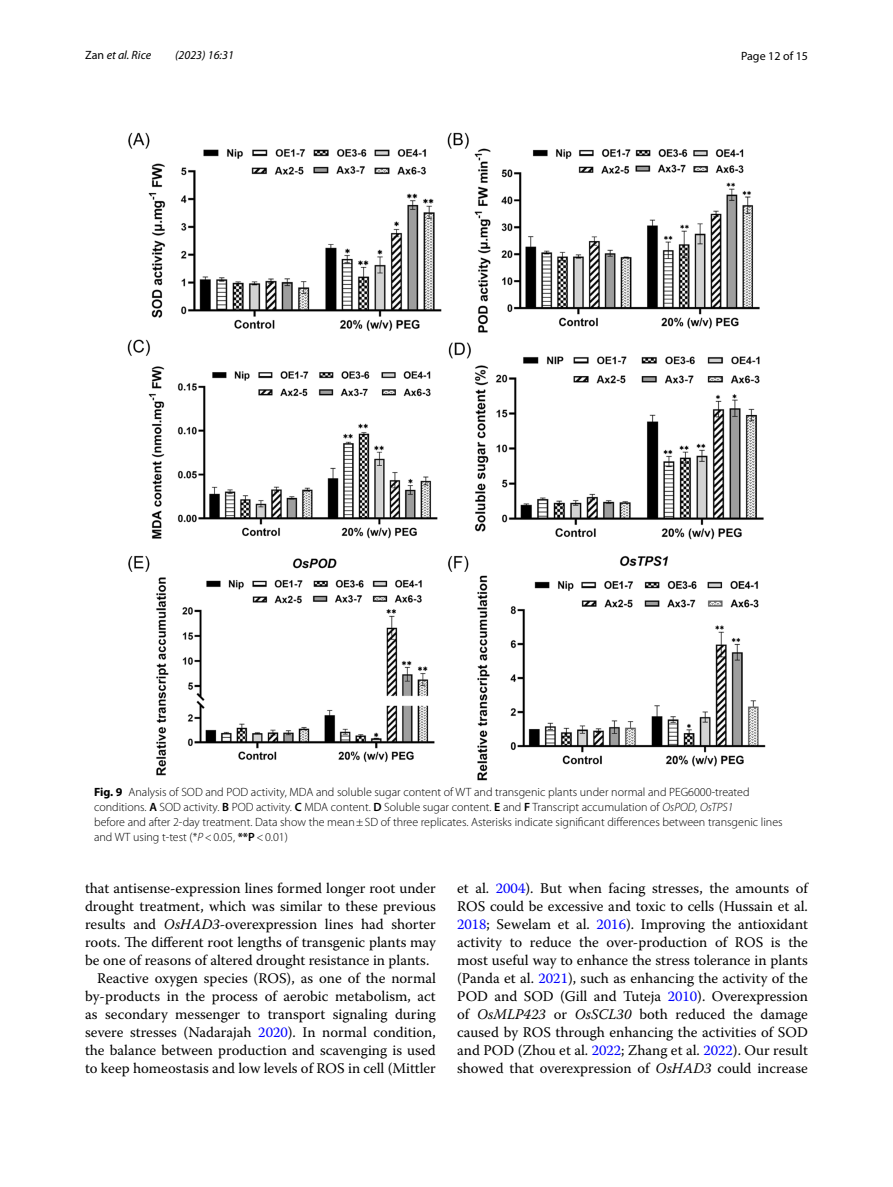
<style>
.page{position:relative;width:893px;height:1187px;background:#fff}
.page>*{position:absolute;margin:0;border:0;box-sizing:border-box;transform-origin:0 0}
.t1{font:14.7px/18px "Warnock Pro";color:#000;text-align:justify}
.t2{font:300 12px/15px "Myriad Pro";color:#000}
.t3{font:italic 12px "Myriad Pro";color:#000}
.t4{font:12px "Myriad Pro";color:#000}
.s1{font-style:normal}
.s2{font-weight:700}
.s3{font-weight:600}
.s4{font-style:italic}
.s5{color:#00f}
</style>
<div class="page">
<img style="left:128px;top:133px;width:637px;height:647px">
<p class="t3" style="left:85px;top:48px;width:68px"><span class="s1">Zan</span> et al. Rice</p>
<p class="t3" style="left:175px;top:48px;width:60px">(2023) 16:31</p>
<p class="t4" style="left:741px;top:48px;width:68px">Page 12 of 15</p>
<p class="t2" style="left:94px;top:784px;width:690px"><span class="s2">Fig. 9</span> Analysis of SOD and POD activity, MDA and soluble sugar content of WT and transgenic plants under normal and PEG6000-treated conditions. <span class="s3">A</span> SOD activity. <span class="s3">B</span> POD activity. <span class="s3">C</span> MDA content. <span class="s3">D</span> Soluble sugar content. <span class="s3">E</span> and <span class="s3">F</span> Transcript accumulation of <span class="s4">OsPOD</span>, <span class="s4">OsTPS1<br></span>before and after 2-day treatment. Data show the mean±SD of three replicates. Asterisks indicate significant differences between transgenic lines and WT using t-test (*<span class="s4">P</span>&lt;0.05, <span class="s3">**P</span>&lt;0.01)</p>
<p class="t1" style="left:85px;top:878px;width:352px">that antisense-expression lines formed longer root under</p>
<p class="t1" style="left:85px;top:896px;width:352px">drought treatment, which was similar to these previous</p>
<p class="t1" style="left:85px;top:914px;width:352px">results and <span class="s4">OsHAD3</span>-overexpression lines had shorter</p>
<p class="t1" style="left:85px;top:932px;width:352px">roots. The different root lengths of transgenic plants may</p>
<p class="t1" style="left:85px;top:950px;width:346px">be one of reasons of altered drought resistance in plants.</p>
<p class="t1" style="left:97px;top:968px;width:340px">Reactive oxygen species (ROS), as one of the normal</p>
<p class="t1" style="left:85px;top:986px;width:352px">by-products in the process of aerobic metabolism, act</p>
<p class="t1" style="left:85px;top:1004px;width:352px">as secondary messenger to transport signaling during</p>
<p class="t1" style="left:85px;top:1022px;width:352px">severe stresses (Nadarajah <span class="s5">2020</span>). In normal condition,</p>
<p class="t1" style="left:85px;top:1040px;width:352px">the balance between production and scavenging is used</p>
<p class="t1" style="left:85px;top:1058px;width:352px">to keep homeostasis and low levels of ROS in cell (Mittler</p>
<p class="t1" style="left:457px;top:878px;width:352px">et al. <span class="s5">2004</span>). But when facing stresses, the amounts of ROS could be excessive and toxic to cells (Hussain et al.<br><span class="s5">2018</span>; Sewelam et al. <span class="s5">2016</span>). Improving the antioxidant activity to reduce the over-production of ROS is the most useful way to enhance the stress tolerance in plants (Panda et al. <span class="s5">2021</span>), such as enhancing the activity of the POD and SOD (Gill and Tuteja <span class="s5">2010</span>). Overexpression of <span class="s4">OsMLP423</span> or <span class="s4">OsSCL30</span> both reduced the damage caused by ROS through enhancing the activities of SOD and POD (Zhou et al. <span class="s5">2022</span>; Zhang et al. <span class="s5">2022</span>). Our result showed that overexpression of <span class="s4">OsHAD3</span> could increase</p>
</div>
